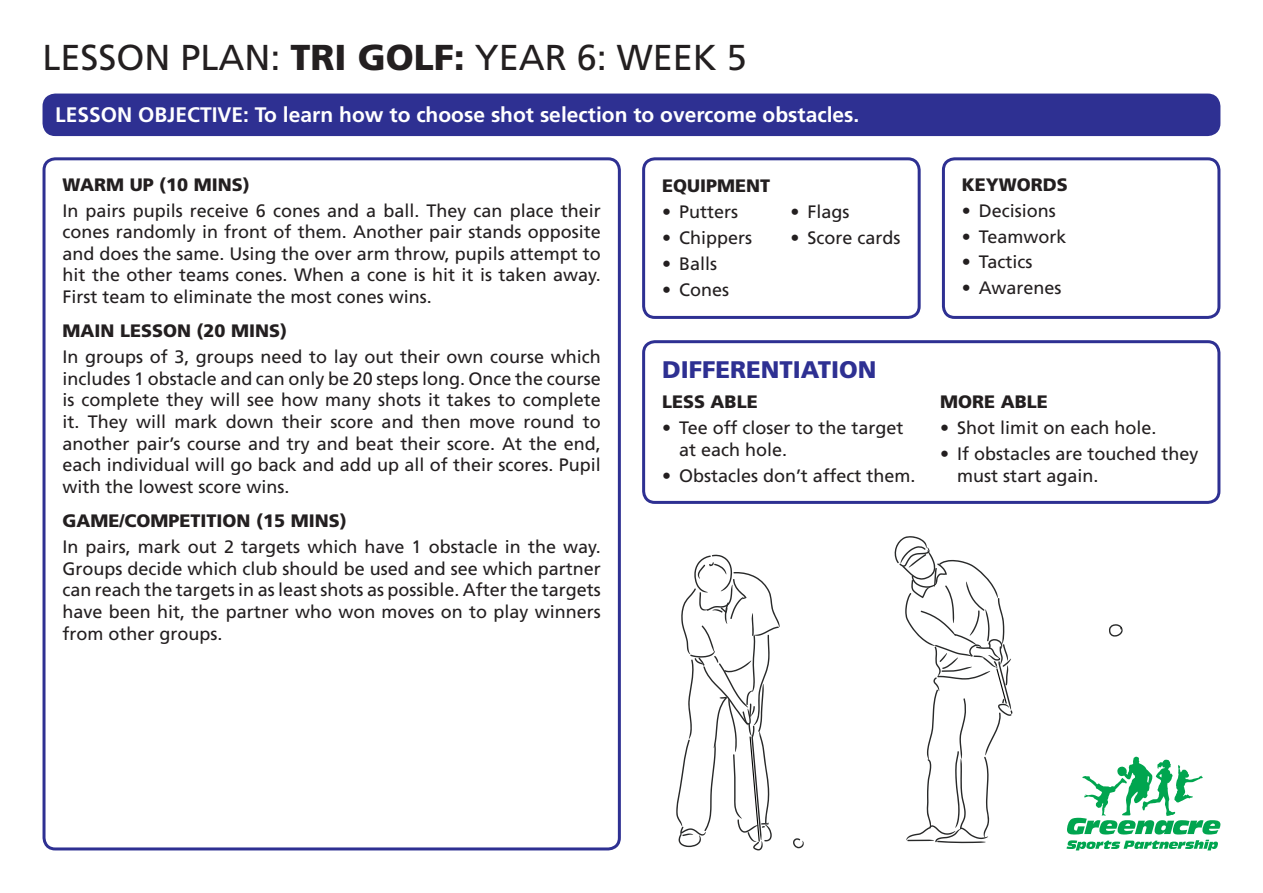
<style>
.page{position:relative;width:1263px;height:893px;background:#fff}
.page>*{position:absolute;margin:0;border:0;box-sizing:border-box;transform-origin:0 0}
.t1{font:36px "Frutiger CE";color:#231f20}
.lesson_heading_colou{font:900 24px "Frutiger CE";color:#2e3092}
.lesson_objective{font:700 21px "Frutiger CE";color:#fff}
.lesson_text_Justifie{font:18px/21.6px "Frutiger CE";color:#231f20;text-align:justify}
.lesson_subhead{font:900 18px "Frutiger CE";color:#231f20}
.s1{font-weight:900}
</style>
<div class="page">
<svg style="left:1066px;top:840px;width:152px;height:10px"></svg>
<svg style="left:1067px;top:757px;width:153px;height:77px"></svg>
<div style="left:43px;top:94px;width:1177px;height:42px;background:#2e3092;border-radius:13px"></div>
<div style="left:43px;top:157px;width:578px;height:693px;border:3px solid #2e3092;border-radius:11px"></div>
<div style="left:642px;top:157px;width:279px;height:162px;border:3px solid #2e3092;border-radius:11px"></div>
<div style="left:942px;top:157px;width:278px;height:162px;border:3px solid #2e3092;border-radius:11px"></div>
<div style="left:642px;top:340px;width:578px;height:164px;border:3px solid #2e3092;border-radius:11px"></div>
<svg style="left:793px;top:838px;width:11px;height:10px"></svg>
<svg style="left:676px;top:555px;width:104px;height:295px"></svg>
<svg style="left:894px;top:536px;width:118px;height:307px"></svg>
<svg style="left:1109px;top:624px;width:14px;height:13px"></svg>
<p class="t1" style="left:43px;top:37px;width:706px">LESSON PLAN: <span class="s1">TRI GOLF:</span> YEAR 6: WEEK 5</p>
<p class="lesson_objective" style="left:55px;top:102px;width:805px">LESSON OBJECTIVE: To learn how to choose shot selection to overcome obstacles.</p>
<p class="lesson_subhead" style="left:63px;top:174px;width:189px">WARM UP (10 MINS)</p>
<p class="lesson_text_Justifie" style="left:63px;top:200px;width:540px">In pairs pupils receive 6 cones and a ball. They can place their cones randomly in front of them. Another pair stands opposite and does the same. Using the over arm throw, pupils attempt to hit the other teams cones. When a cone is hit it is taken away.<br>First team to eliminate the most cones wins.</p>
<p class="lesson_subhead" style="left:63px;top:320px;width:226px">MAIN LESSON (20 MINS)</p>
<p class="lesson_text_Justifie" style="left:63px;top:346px;width:540px">In groups of 3, groups need to lay out their own course which includes 1 obstacle and can only be 20 steps long. Once the course is complete they will see how many shots it takes to complete it. They will mark down their score and then move round to another pair’s course and try and beat their score. At the end, each individual will go back and add up all of their scores. Pupil with the lowest score wins.</p>
<p class="lesson_subhead" style="left:63px;top:510px;width:286px">GAME/COMPETITION (15 MINS)</p>
<p class="lesson_text_Justifie" style="left:63px;top:536px;width:540px">In pairs, mark out 2 targets which have 1 obstacle in the way.<br>Groups decide which club should be used and see which partner can reach the targets in as least shots as possible. After the targets have been hit, the partner who won moves on to play winners from other groups.</p>
<p class="lesson_subhead" style="left:662px;top:175px;width:110px">EQUIPMENT</p>
<p class="lesson_text_Justifie" style="left:662px;top:201px;width:78px">• Putters</p>
<p class="lesson_text_Justifie" style="left:662px;top:227px;width:92px">• Chippers</p>
<p class="lesson_text_Justifie" style="left:662px;top:253px;width:57px">• Balls</p>
<p class="lesson_text_Justifie" style="left:662px;top:279px;width:69px">• Cones</p>
<p class="lesson_text_Justifie" style="left:790px;top:201px;width:61px">• Flags</p>
<p class="lesson_text_Justifie" style="left:790px;top:227px;width:112px">• Score cards</p>
<p class="lesson_heading_colou" style="left:662px;top:355px;width:216px">DIFFERENTIATION</p>
<p class="lesson_subhead" style="left:662px;top:391px;width:97px">LESS ABLE</p>
<p class="lesson_text_Justifie" style="left:679px;top:417px;width:226px;text-indent:-17px">• Tee off closer to the target at each hole.</p>
<p class="lesson_text_Justifie" style="left:662px;top:464px;width:255px">• Obstacles don’t affect them.</p>
<p class="lesson_subhead" style="left:962px;top:174px;width:108px">KEYWORDS</p>
<p class="lesson_text_Justifie" style="left:962px;top:200px;width:96px">• Decisions</p>
<p class="lesson_text_Justifie" style="left:962px;top:225px;width:106px">• Teamwork</p>
<p class="lesson_text_Justifie" style="left:962px;top:251px;width:72px">• Tactics</p>
<p class="lesson_text_Justifie" style="left:962px;top:277px;width:101px">• Awarenes</p>
<p class="lesson_subhead" style="left:940px;top:391px;width:109px">MORE ABLE</p>
<p class="lesson_text_Justifie" style="left:940px;top:417px;width:218px">• Shot limit on each hole.</p>
<p class="lesson_text_Justifie" style="left:957px;top:443px;width:243px;text-indent:-17px">• If obstacles are touched they must start again.</p>
</div>
